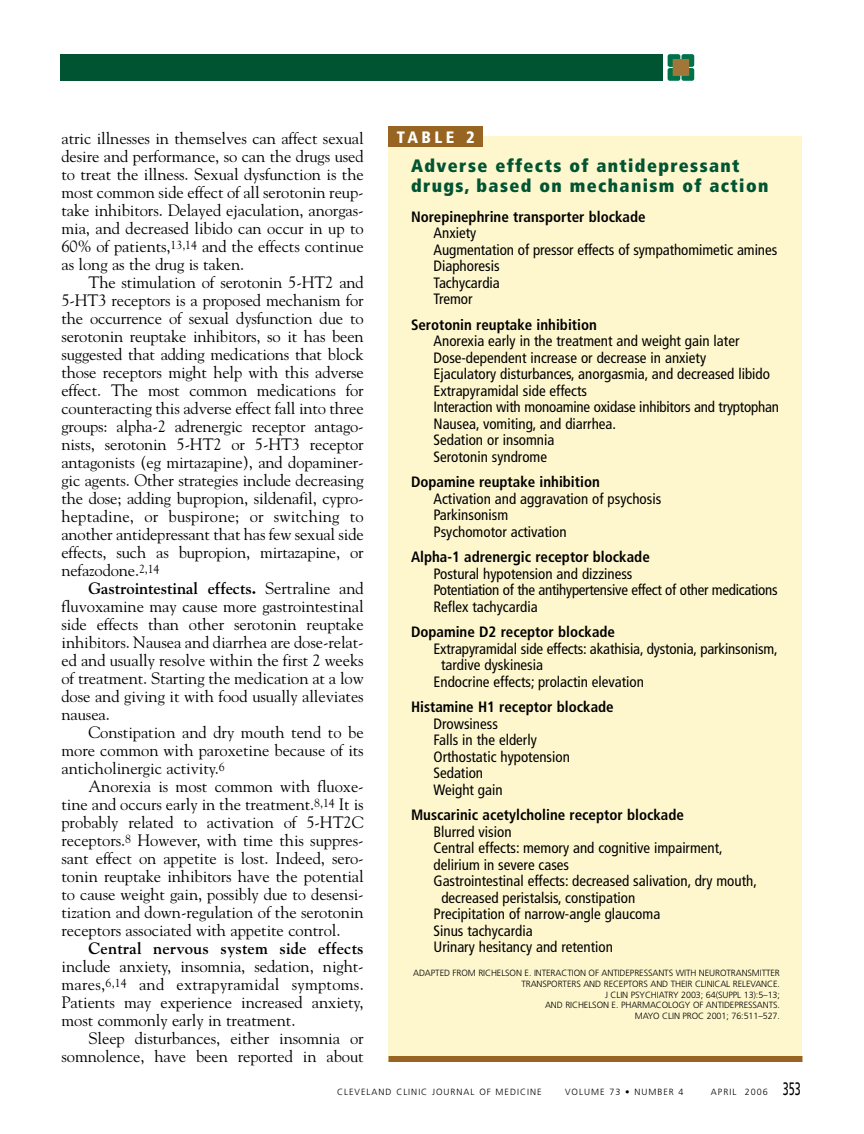
<style>
.page{position:relative;width:864px;height:1134px;background:#fff}
.page>*{position:absolute;margin:0;border:0;box-sizing:border-box;transform-origin:0 0}
.t1{font:900 condensed 18px/19.5px "Frutiger";letter-spacing:.08em;color:#015432}
.t2{font:16.5px/18px "Goudy";letter-spacing:-.005em;color:#000;text-align:justify}
.t3{font:700 16.5px "Goudy";letter-spacing:.01em;color:#000}
.t4{font:900 condensed 16.5px "Frutiger";letter-spacing:.21em;color:#fff}
.t5{font:condensed 15px/16.5px "Frutiger";color:#000}
.t6{font:700 condensed 15px "Frutiger";color:#000}
.t7{font:condensed 15px/16.5px "Frutiger";letter-spacing:-.02em;color:#000}
.t8{font:300 9px/10.8px "Frutiger";letter-spacing:-.01em;color:#000;text-align:right}
.t9{font:300 9px "Frutiger";letter-spacing:.11em;color:#000}
.s1{font-weight:700}
.s2{font-weight:400;font-size:18px}
</style>
<div class="page">
<div style="left:60px;top:54px;width:603px;height:27px;background:#015432"></div>
<svg style="left:667px;top:55px;width:28px;height:25px"></svg>
<svg style="left:668px;top:54px;width:26px;height:27px"></svg>
<div style="left:673px;top:60px;width:16px;height:15px;background:#a17638"></div>
<div style="left:388px;top:136px;width:414px;height:926px;background:#fef7ce"></div>
<div style="left:388px;top:126px;width:95px;height:21px;background:#976422"></div>
<div style="left:388px;top:1056px;width:414px;height:6px;background:#976422"></div>
<p class="t4" style="left:397px;top:130px;width:79px">TABLE 2</p>
<p class="t2" style="left:61px;top:131px;width:304px">atric illnesses in themselves can affect sexual desire and performance, so can the drugs used to treat the illness. Sexual dysfunction is the most common side effect of all serotonin reup&shy;take inhibitors. Delayed ejaculation, anorgas&shy;mia, and decreased libido can occur in up to 60% of patients,<sup>13,14</sup> and the effects continue as long as the drug is taken.</p>
<p class="t2" style="left:61px;top:275px;width:304px;text-indent:27px">The stimulation of serotonin 5-HT2 and 5-HT3 receptors is a proposed mechanism for the occurrence of sexual dysfunction due to serotonin reuptake inhibitors, so it has been suggested that adding medications that block those receptors might help with this adverse effect. The most common medications for counteracting this adverse effect fall into three groups: alpha-2 adrenergic receptor antago&shy;nists, serotonin 5-HT2 or 5-HT3 receptor antagonists (eg mirtazapine), and dopaminer&shy;gic agents. Other strategies include decreasing the dose; adding bupropion, sildenafil, cypro&shy;heptadine, or buspirone; or switching to another antidepressant that has few sexual side effects, such as bupropion, mirtazapine, or nefazodone.<sup>2,14</sup></p>
<p class="t2" style="left:61px;top:581px;width:304px;text-indent:27px"><span class="s1">Gastrointestinal effects.</span> Sertraline and fluvoxamine may cause more gastrointestinal side effects than other serotonin reuptake inhibitors. Nausea and diarrhea are dose-relat&shy;ed and usually resolve within the first 2 weeks of treatment. Starting the medication at a low dose and giving it with food usually alleviates nausea.</p>
<p class="t2" style="left:61px;top:725px;width:304px;text-indent:27px">Constipation and dry mouth tend to be more common with paroxetine because of its anticholinergic activity.<sup>6</sup></p>
<p class="t2" style="left:61px;top:779px;width:304px;text-indent:27px">Anorexia is most common with fluoxe&shy;tine and occurs early in the treatment.<sup>8,14</sup> It is probably related to activation of 5-HT2C receptors.<sup>8</sup> However, with time this suppres&shy;sant effect on appetite is lost. Indeed, sero&shy;tonin reuptake inhibitors have the potential to cause weight gain, possibly due to desensi&shy;tization and down-regulation of the serotonin receptors associated with appetite control.</p>
<p class="t3" style="left:89px;top:942px;width:277px">Central nervous system side effects</p>
<p class="t2" style="left:61px;top:959px;width:304px">include anxiety, insomnia, sedation, night&shy;mares,<sup>6,14</sup> and extrapyramidal symptoms.<br>Patients may experience increased anxiety, most commonly early in treatment.</p>
<p class="t2" style="left:62px;top:1031px;width:304px;text-align:right">Sleep disturbances, either insomnia or somnolence, have been reported in about</p>
<p class="t9" style="left:337px;top:1088px;width:206px">CLEVELAND CLINIC JOURNAL OF MEDICINE</p>
<p class="t9" style="left:565px;top:1088px;width:120px">VOLUME 73 • NUMBER 4</p>
<p class="t9" style="left:711px;top:1088px;width:92px">APRIL 2006 <span class="s2">353</span></p>
<p class="t1" style="left:411px;top:158px;width:359px">Adverse effects of antidepressant drugs, based on mechanism of action</p>
<p class="t6" style="left:411px;top:211px;width:236px">Norepinephrine transporter blockade</p>
<p class="t5" style="left:434px;top:226px;width:345px">Anxiety<br>Augmentation of pressor effects of sympathomimetic amines<br>Diaphoresis<br>Tachycardia<br>Tremor</p>
<p class="t6" style="left:411px;top:319px;width:187px">Serotonin reuptake inhibition</p>
<p class="t5" style="left:434px;top:334px;width:347px">Anorexia early in the treatment and weight gain later Dose-dependent increase or decrease in anxiety<br>Ejaculatory disturbances, anorgasmia, and decreased libido Extrapyramidal side effects<br>Interaction with monoamine oxidase inhibitors and tryptophan Nausea, vomiting, and diarrhea.<br>Sedation or insomnia<br>Serotonin syndrome</p>
<p class="t6" style="left:411px;top:476px;width:190px">Dopamine reuptake inhibition</p>
<p class="t5" style="left:434px;top:492px;width:229px">Activation and aggravation of psychosis<br>Parkinsonism<br>Psychomotor activation</p>
<p class="t6" style="left:411px;top:551px;width:240px">Alpha-1 adrenergic receptor blockade</p>
<p class="t7" style="left:434px;top:567px;width:346px">Postural hypotension and dizziness<br>Potentiation of the antihypertensive effect of other medications<br>Reflex tachycardia</p>
<p class="t6" style="left:411px;top:626px;width:206px">Dopamine D2 receptor blockade</p>
<p class="t5" style="left:434px;top:642px;width:346px">Extrapyramidal side effects: akathisia, dystonia, parkinsonism,</p>
<p class="t5" style="left:441px;top:658px;width:103px">tardive dyskinesia</p>
<p class="t5" style="left:434px;top:675px;width:212px">Endocrine effects; prolactin elevation</p>
<p class="t6" style="left:411px;top:701px;width:204px">Histamine H1 receptor blockade</p>
<p class="t5" style="left:434px;top:717px;width:138px">Drowsiness<br>Falls in the elderly<br>Orthostatic hypotension<br>Sedation<br>Weight gain</p>
<p class="t6" style="left:411px;top:809px;width:274px">Muscarinic acetylcholine receptor blockade</p>
<p class="t5" style="left:434px;top:825px;width:80px">Blurred vision</p>
<p class="t5" style="left:434px;top:841px;width:291px">Central effects: memory and cognitive impairment,</p>
<p class="t5" style="left:434px;top:858px;width:137px">delirium in severe cases</p>
<p class="t5" style="left:434px;top:874px;width:325px">Gastrointestinal effects: decreased salivation, dry mouth,</p>
<p class="t5" style="left:441px;top:891px;width:195px">decreased peristalsis, constipation</p>
<p class="t5" style="left:434px;top:907px;width:228px">Precipitation of narrow-angle glaucoma</p>
<p class="t5" style="left:434px;top:924px;width:101px">Sinus tachycardia</p>
<p class="t5" style="left:434px;top:940px;width:181px">Urinary hesitancy and retention</p>
<p class="t8" style="left:413px;top:968px;width:368px">ADAPTED FROM RICHELSON E. INTERACTION OF ANTIDEPRESSANTS WITH NEUROTRANSMITTER TRANSPORTERS AND RECEPTORS AND THEIR CLINICAL RELEVANCE.<br>J CLIN PSYCHIATRY 2003; 64(SUPPL 13):5–13;<br>AND RICHELSON E. PHARMACOLOGY OF ANTIDEPRESSANTS.<br>MAYO CLIN PROC 2001; 76:511–527.</p>
</div>
